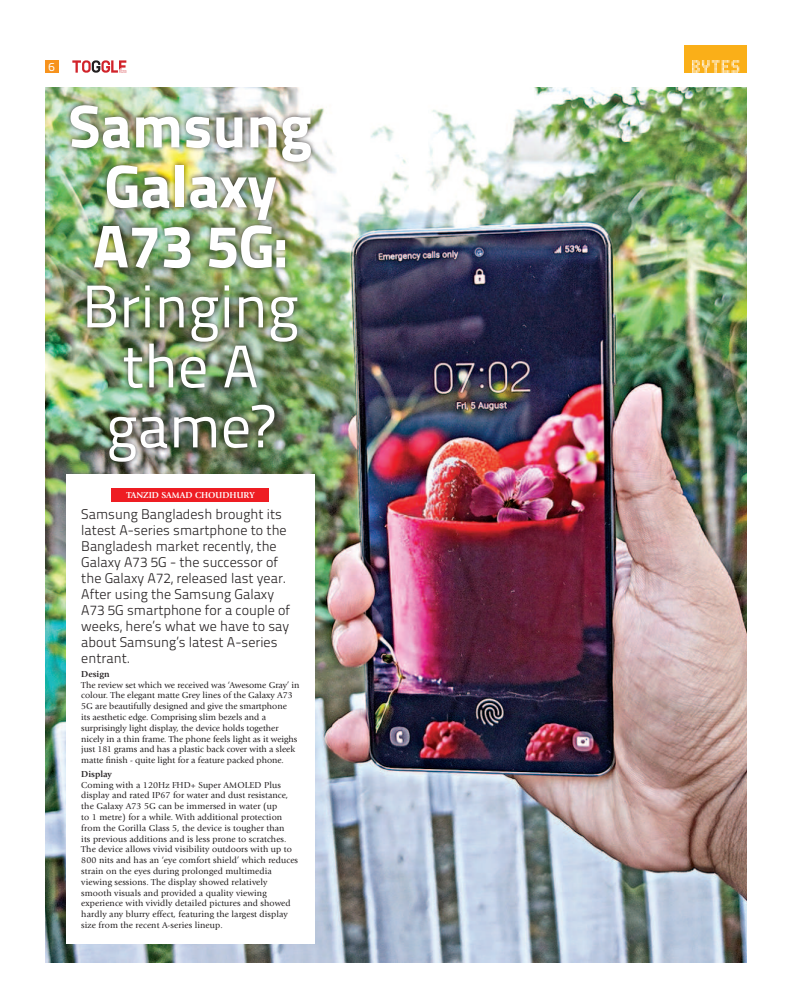
<style>
.page{position:relative;width:792px;height:1008px;background:#fff}
.page>*{position:absolute;margin:0;border:0;box-sizing:border-box;transform-origin:0 0}
.t1{font:800 60px/60px "Titillium Text 22 L";color:#fff;text-align:center}
.t2{font:60px/60px "Titillium Text 22 L";color:#fff;text-align:center}
.t3{font:300 14px/16px "Titillium Text 22 L";color:#231f20}
.t4{font:12px "Titillium Text 22 L";color:#fff}
.t5{font:9px/10.8px "Giovanni Std";letter-spacing:.01em;color:#231f20}
.t6{font:700 9px "Giovanni Std";color:#fff}
.t7{font:700 9px "Giovanni Std";color:#231f20}
</style>
<div class="page">
<svg style="left:72px;top:60px;width:54px;height:13px"></svg>
<div style="left:45px;top:60px;width:14px;height:13px;background:#f7931d"></div>
<div style="left:685px;top:45px;width:62px;height:28px;background:#faaf18"></div>
<svg style="left:692px;top:60px;width:47px;height:13px"></svg>
<img style="left:45px;top:87px;width:702px;height:876px">
<div style="left:65px;top:100px;width:251px;height:367px;background:#231f20;opacity:.75"></div>
<div style="left:66px;top:474px;width:249px;height:470px;background:#fff"></div>
<div style="left:112px;top:488px;width:157px;height:13px;background:#ee1d23"></div>
<h3 class="t4" style="left:49px;top:62px;width:8px">6</h3>
<h1 class="t1" style="left:69px;top:104px;width:245px">Samsung<br>Galaxy<br>A73 5G:</h1>
<h1 class="t2" style="left:82px;top:283px;width:219px">Bringing the A game?</h1>
<p class="t6" style="left:126px;top:492px;width:130px">TANZID SAMAD CHOUDHURY</p>
<p class="t3" style="left:81px;top:508px;width:210px">Samsung Bangladesh brought its latest A-series smartphone to the<br>Bangladesh market recently, the<br>Galaxy A73 5G - the successor of the Galaxy A72, released last year.<br>After using the Samsung Galaxy<br>A73 5G smartphone for a couple of weeks, here’s what we have to say about Samsung’s latest A-series entrant.</p>
<p class="t7" style="left:81px;top:670px;width:30px">Design</p>
<p class="t5" style="left:81px;top:680px;width:220px">The review set which we received was ‘Awesome Gray’ in colour. The elegant matte Grey lines of the Galaxy A73<br>5G are beautifully designed and give the smartphone<br>its aesthetic edge. Comprising slim bezels and a surprisingly light display, the device holds together nicely in a thin frame. The phone feels light as it weighs just 181 grams and has a plastic back cover with a sleek matte finish - quite light for a feature packed phone.</p>
<p class="t7" style="left:81px;top:770px;width:32px">Display</p>
<p class="t5" style="left:81px;top:780px;width:218px">Coming with a 120Hz FHD+ Super AMOLED Plus display and rated IP67 for water and dust resistance, the Galaxy A73 5G can be immersed in water (up<br>to 1 metre) for a while. With additional protection from the Gorilla Glass 5, the device is tougher than<br>its previous additions and is less prone to scratches.<br>The device allows vivid visibility outdoors with up to 800 nits and has an ‘eye comfort shield’ which reduces strain on the eyes during prolonged multimedia viewing sessions. The display showed relatively smooth visuals and provided a quality viewing experience with vividly detailed pictures and showed hardly any blurry effect, featuring the largest display size from the recent A-series lineup.</p>
</div>
